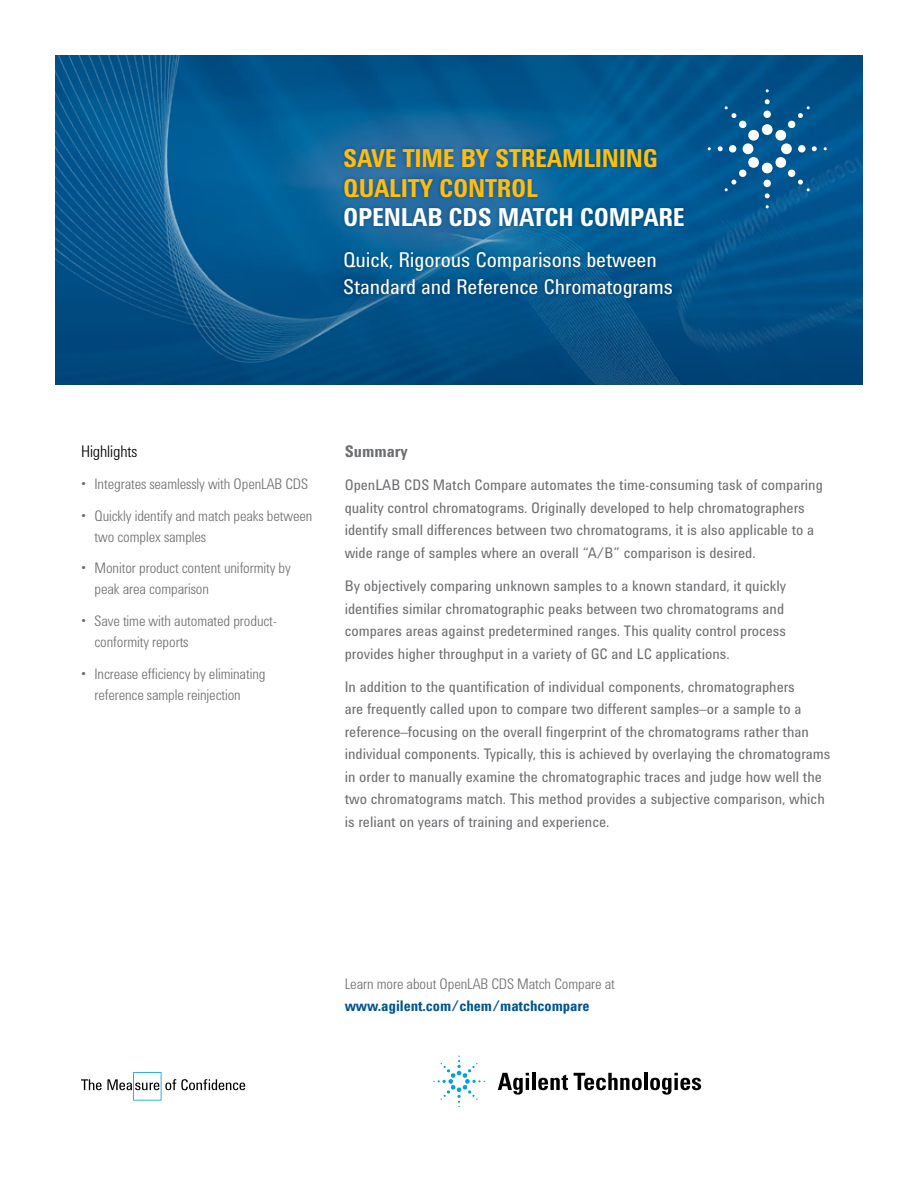
<style>
.page{position:relative;width:918px;height:1188px;background:#fff}
.page>*{position:absolute;margin:0;border:0;box-sizing:border-box;transform-origin:0 0}
.t1{font:700 25.5px/29.7px "Agilent Condensed CFF";letter-spacing:-.01em;color:#febe10}
.t2{font:700 25.5px "Agilent Condensed CFF";letter-spacing:-.01em;color:#fff}
.t3{font:21px/27px "Agilent Condensed CFF";letter-spacing:-.005em;color:#fff}
.t4{font:300 16.5px "Agilent Condensed CFF";letter-spacing:-.005em;color:#000}
.t5{font:700 16.5px "Agilent Condensed CFF";color:#6d6e71}
.t6{font:15px/22.5px "Agilent Condensed CFF";color:#6d6e71}
.t7{font:300 15px/21px "Agilent Condensed CFF";letter-spacing:-.005em;color:#6d6e71}
.t8{font:700 15px "Agilent Condensed CFF";letter-spacing:-.005em;color:#00548e}
</style>
<div class="page">
<img style="left:55px;top:55px;width:808px;height:330px">
<img style="left:657px;top:74px;width:206px;height:294px">
<div style="left:341px;top:145px;width:346px;height:156px;background:#000;opacity:.25"></div>
<div style="left:781px;top:143px;width:11px;height:11px;background:#fff;border-radius:50%"></div>
<div style="left:762px;top:163px;width:11px;height:10px;background:#fff;border-radius:50%"></div>
<div style="left:743px;top:143px;width:10px;height:11px;background:#fff;border-radius:50%"></div>
<svg style="left:765px;top:157px;width:45px;height:41px;background:#2871a3"></svg>
<svg style="left:724px;top:157px;width:35px;height:35px"></svg>
<svg style="left:718px;top:99px;width:99px;height:52px;background:#236c9d"></svg>
<svg style="left:498px;top:1073px;width:31px;height:22px"></svg>
<hr style="left:532px;top:1073px;width:4px;height:17px;background:#000">
<svg style="left:538px;top:1075px;width:30px;height:15px"></svg>
<svg style="left:574px;top:1073px;width:68px;height:17px"></svg>
<hr style="left:644px;top:1073px;width:4px;height:17px;background:#000">
<svg style="left:650px;top:1073px;width:51px;height:22px"></svg>
<svg style="left:433px;top:1056px;width:52px;height:51px"></svg>
<svg style="left:81px;top:1072px;width:164px;height:29px"></svg>
<h1 class="t1" style="left:343px;top:142px;width:316px">SAVE TIME BY STREAMLINING<br>QUALITY CONTROL</h1>
<h1 class="t2" style="left:343px;top:198px;width:343px">OPENLAB CDS MATCH COMPARE</h1>
<h2 class="t3" style="left:343px;top:245px;width:331px">Quick, Rigorous Comparisons between<br>Standard and Reference Chromatograms</h2>
<p class="t4" style="left:81px;top:439px;width:58px">Highlights</p>
<p class="t7" style="left:81px;top:472px;width:229px">• Integrates seamlessly with OpenLAB CDS</p>
<p class="t7" style="left:94px;top:504px;width:219px;text-indent:-14px">• Quickly identify and match peaks between two complex samples</p>
<p class="t7" style="left:94px;top:557px;width:198px;text-indent:-14px">• Monitor product content uniformity by peak area comparison</p>
<p class="t7" style="left:94px;top:609px;width:184px;text-indent:-14px">• Save time with automated product&shy;conformity reports</p>
<p class="t7" style="left:94px;top:662px;width:172px;text-indent:-14px">• Increase efficiency by eliminating reference sample reinjection</p>
<p class="t5" style="left:345px;top:439px;width:65px">Summary</p>
<p class="t6" style="left:345px;top:473px;width:480px">OpenLAB CDS Match Compare automates the time-consuming task of comparing quality control chromatograms. Originally developed to help chromatographers identify small differences between two chromatograms, it is also applicable to a wide range of samples where an overall “A/B” comparison is desired.</p>
<p class="t6" style="left:345px;top:574px;width:443px">By objectively comparing unknown samples to a known standard, it quickly identifies similar chromatographic peaks between two chromatograms and compares areas against predetermined ranges. This quality control process provides higher throughput in a variety of GC and LC applications.</p>
<p class="t6" style="left:345px;top:675px;width:487px">In addition to the quantification of individual components, chromatographers<br>are frequently called upon to compare two different samples–or a sample to a reference–focusing on the overall fingerprint of the chromatograms rather than individual components. Typically, this is achieved by overlaying the chromatograms in order to manually examine the chromatographic traces and judge how well the two chromatograms match. This method provides a subjective comparison, which is reliant on years of training and experience.</p>
<p class="t7" style="left:345px;top:972px;width:272px">Learn more about OpenLAB CDS Match Compare at</p>
<p class="t8" style="left:345px;top:995px;width:246px">www.agilent.com/chem/matchcompare</p>
</div>
